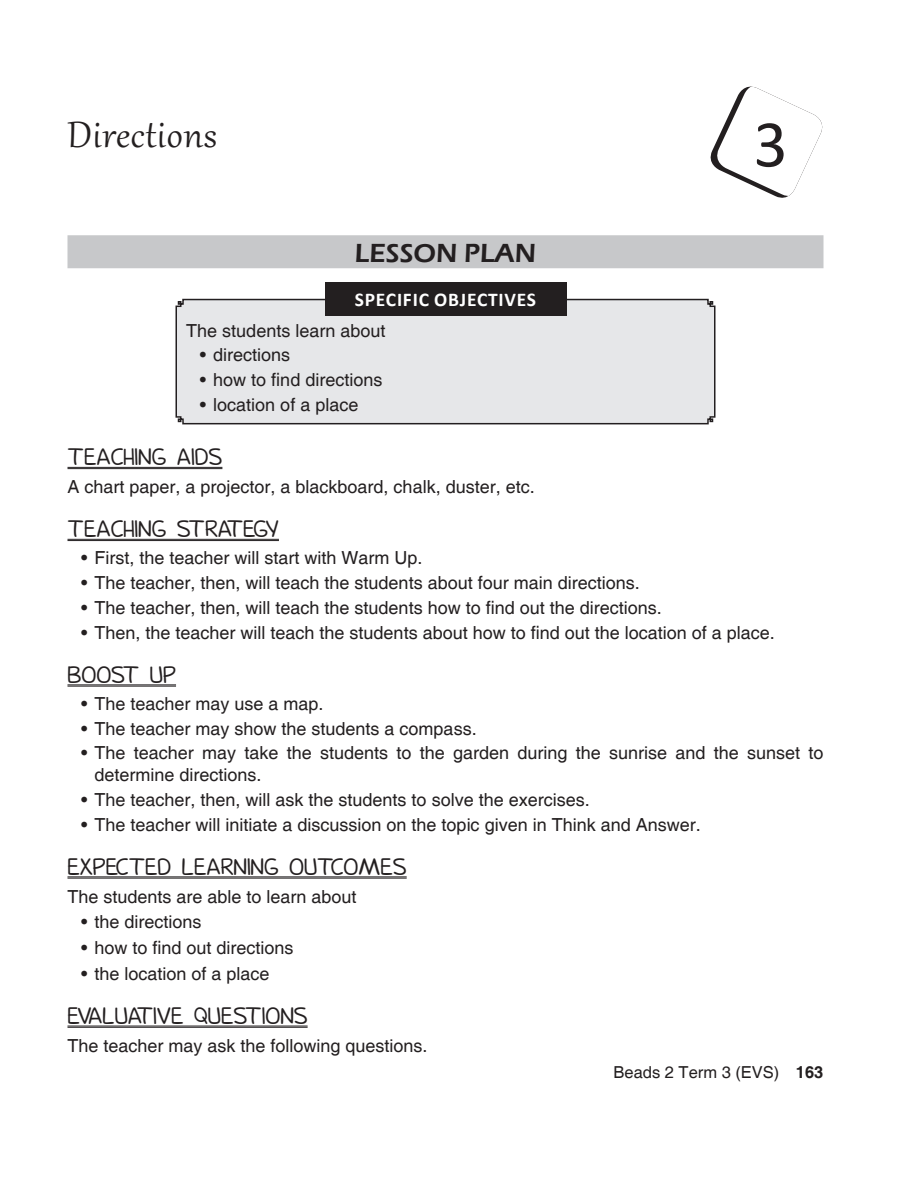
<style>
.page{position:relative;width:918px;height:1188px;background:#fff}
.page>*{position:absolute;margin:0;border:0;box-sizing:border-box;transform-origin:0 0}
.t1{font:67.5px "Calibri";color:#231f20}
.t2{font:45px "Gabriola";letter-spacing:.02em;color:#231f20}
.Lesson_plan{font:600 27px "Eras ITC";color:#231f20}
.Head_1{font:21px "Donald";color:#231f20}
.t3{font:700 19.5px "Calibri";letter-spacing:.04em;color:#fff}
.Body_text{font:18px/21.6px "Helvetica";color:#231f20}
.t4{font:16.5px "Helvetica";color:#231f20}
.s1{font-weight:700}
</style>
<div class="page">
<div style="left:68px;top:235px;width:756px;height:33px;background:#c7c8ca"></div>
<hr style="left:68px;top:467px;width:154px;height:1px;background:#231f20">
<hr style="left:68px;top:468px;width:154px;height:1px;background:#231f20">
<hr style="left:68px;top:539px;width:211px;height:1px;background:#231f20">
<hr style="left:68px;top:540px;width:211px;height:1px;background:#231f20">
<hr style="left:68px;top:685px;width:108px;height:1px;background:#231f20">
<hr style="left:68px;top:686px;width:108px;height:1px;background:#231f20">
<hr style="left:68px;top:877px;width:339px;height:1px;background:#231f20">
<hr style="left:68px;top:878px;width:339px;height:1px;background:#231f20">
<hr style="left:68px;top:1026px;width:240px;height:1px;background:#231f20">
<hr style="left:68px;top:1027px;width:240px;height:1px;background:#231f20">
<div style="left:175px;top:298px;width:541px;height:127px;background:#e6e7e9"></div>
<div style="left:325px;top:282px;width:241px;height:34px;background:#231f20"></div>
<svg style="left:710px;top:86px;width:113px;height:112px"></svg>
<p class="t2" style="left:68px;top:105px;width:151px">Directions</p>
<p class="t1" style="left:753px;top:102px;width:36px">3</p>
<p class="Lesson_plan" style="left:355px;top:237px;width:183px">LESSON PLAN</p>
<p class="t3" style="left:355px;top:287px;width:183px">SPECIFIC OBJECTIVES</p>
<p class="Body_text" style="left:186px;top:320px;width:201px">The students learn about</p>
<p class="Body_text" style="left:200px;top:345px;width:92px">• directions</p>
<p class="Body_text" style="left:200px;top:370px;width:184px">• how to find directions</p>
<p class="Body_text" style="left:200px;top:395px;width:160px">• location of a place</p>
<p class="Head_1" style="left:68px;top:448px;width:156px">TEACHING AIDS</p>
<p class="Body_text" style="left:68px;top:477px;width:469px">A chart paper, a projector, a blackboard, chalk, duster, etc.</p>
<p class="Head_1" style="left:68px;top:520px;width:213px">TEACHING STRATEGY</p>
<p class="Body_text" style="left:81px;top:548px;width:343px">• First, the teacher will start with Warm Up.</p>
<p class="Body_text" style="left:81px;top:573px;width:560px">• The teacher, then, will teach the students about four main directions.</p>
<p class="Body_text" style="left:81px;top:597px;width:582px">• The teacher, then, will teach the students how to find out the directions.</p>
<p class="Body_text" style="left:81px;top:622px;width:695px">• Then, the teacher will teach the students about how to find out the location of a place.</p>
<p class="Head_1" style="left:68px;top:666px;width:110px">BOOST UP</p>
<p class="Body_text" style="left:81px;top:693px;width:244px">• The teacher may use a map.</p>
<p class="Body_text" style="left:81px;top:718px;width:397px">• The teacher may show the students a compass.</p>
<p class="Body_text" style="left:94px;top:743px;width:730px;text-indent:-14px">• The teacher may take the students to the garden during the sunrise and the sunset to determine directions.</p>
<p class="Body_text" style="left:81px;top:789px;width:510px">• The teacher, then, will ask the students to solve the exercises.</p>
<p class="Body_text" style="left:81px;top:814px;width:621px">• The teacher will initiate a discussion on the topic given in Think and Answer.</p>
<p class="Head_1" style="left:68px;top:858px;width:341px">EXPECTED LEARNING OUTCOMES</p>
<p class="Body_text" style="left:68px;top:886px;width:291px">The students are able to learn about</p>
<p class="Body_text" style="left:81px;top:912px;width:122px">• the directions</p>
<p class="Body_text" style="left:81px;top:938px;width:214px">• how to find out directions</p>
<p class="Body_text" style="left:81px;top:963px;width:190px">• the location of a place</p>
<p class="Head_1" style="left:68px;top:1007px;width:242px">EVALUATIVE QUESTIONS</p>
<p class="Body_text" style="left:68px;top:1035px;width:362px">The teacher may ask the following questions.</p>
<p class="t4" style="left:613px;top:1063px;width:211px">Beads 2 Term 3 (EVS) <span class="s1">163</span></p>
</div>
